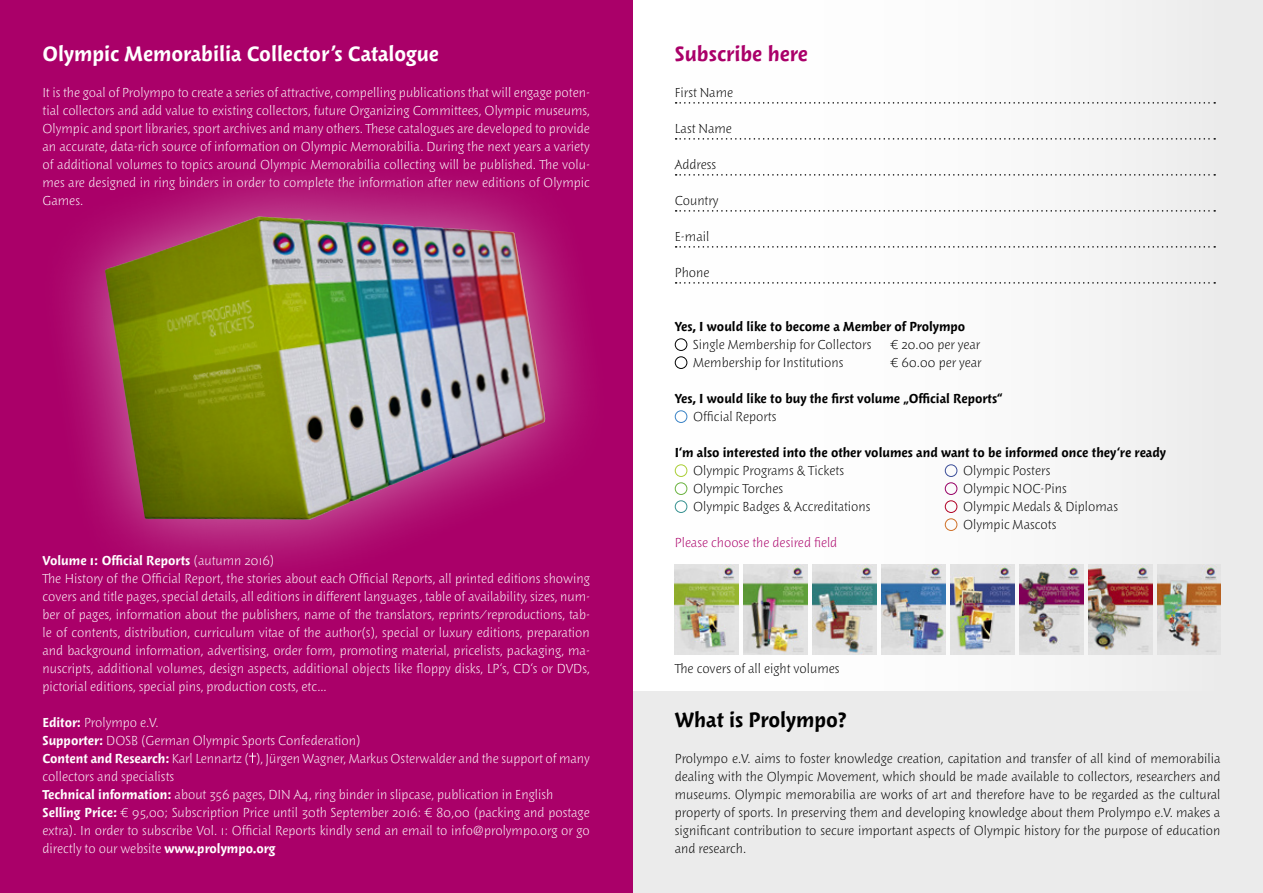
<style>
.page{position:relative;width:1263px;height:893px;background:#fff}
.page>*{position:absolute;margin:0;border:0;box-sizing:border-box;transform-origin:0 0}
.t1{font:600 24px "Woodland ITC";color:#fff}
.t2{font:600 24px "Woodland ITC";color:#000}
.t3{font:600 24px "Woodland ITC";color:#aa0069}
.t4{font:300 15px/18px "Woodland ITC";color:#fff;text-align:justify}
.t5{font:300 15px/18px "Woodland ITC";color:#000;text-align:justify}
.t6{font:600 15px "Woodland ITC";color:#000}
.t7{font:600 15px "Woodland ITC";color:#fff}
.t8{font:300 15px "Woodland ITC";color:#aa0069}
.s1{font-weight:300}
.s2{font-weight:600}
</style>
<div class="page">
<div style="left:631px;top:0;width:632px;height:893px;background:#ebebeb"></div>
<div style="left:631px;top:0;width:589px;height:691px;background:#fff"></div>
<div style="left:0;top:0;width:632px;height:893px;background:#aa0069"></div>
<svg style="left:249px;top:753px;width:7px;height:10px"></svg>
<svg style="left:676px;top:102px;width:539px;height:2px"></svg>
<svg style="left:676px;top:138px;width:539px;height:2px"></svg>
<svg style="left:676px;top:174px;width:539px;height:2px"></svg>
<svg style="left:676px;top:210px;width:539px;height:2px"></svg>
<svg style="left:676px;top:246px;width:539px;height:2px"></svg>
<svg style="left:676px;top:282px;width:539px;height:2px"></svg>
<div style="left:675px;top:338px;width:12px;height:13px;border:1px solid #000;border-radius:50%"></div>
<div style="left:675px;top:356px;width:12px;height:13px;border:1px solid #000;border-radius:50%"></div>
<div style="left:675px;top:410px;width:12px;height:13px;border:1px solid #3a83c6;border-radius:50%"></div>
<div style="left:675px;top:464px;width:12px;height:13px;border:1px solid #aace36;border-radius:50%"></div>
<div style="left:945px;top:464px;width:12px;height:13px;border:1px solid #3a4d98;border-radius:50%"></div>
<div style="left:675px;top:482px;width:12px;height:13px;border:1px solid #6bb340;border-radius:50%"></div>
<div style="left:945px;top:482px;width:12px;height:13px;border:1px solid #970066;border-radius:50%"></div>
<div style="left:675px;top:500px;width:12px;height:13px;border:1px solid #369190;border-radius:50%"></div>
<div style="left:945px;top:500px;width:12px;height:13px;border:1px solid #b00024;border-radius:50%"></div>
<div style="left:945px;top:518px;width:12px;height:13px;border:1px solid #cf7027;border-radius:50%"></div>
<img style="left:675px;top:565px;width:64px;height:90px">
<img style="left:744px;top:565px;width:63px;height:90px">
<img style="left:813px;top:565px;width:63px;height:90px">
<img style="left:881px;top:565px;width:64px;height:90px">
<img style="left:950px;top:565px;width:64px;height:90px">
<img style="left:1019px;top:565px;width:64px;height:90px">
<img style="left:1088px;top:565px;width:64px;height:90px">
<img style="left:1157px;top:565px;width:64px;height:90px">
<svg style="left:68px;top:95px;width:565px;height:532px"></svg>
<img style="left:105px;top:216px;width:441px;height:304px">
<p class="t1" style="left:43px;top:41px;width:398px">Olympic Memorabilia Collector’s Catalogue</p>
<p class="t4" style="left:43px;top:84px;width:549px">It is the goal of Prolympo to create a series of attractive, compelling publications that will engage poten&shy;tial collectors and add value to existing collectors, future Organizing Committees, Olympic museums, Olympic and sport libraries, sport archives and many others. These catalogues are developed to provide an accurate, data-rich source of information on Olympic Memorabilia. During the next years a variety of additional volumes to topics around Olympic Memorabilia collecting will be published. The volu&shy;mes are designed in ring binders in order to complete the information after new editions of Olympic Games.</p>
<p class="t7" style="left:43px;top:552px;width:233px">Volume 1: Official Reports <span class="s1">(autumn 2016)</span></p>
<p class="t4" style="left:43px;top:570px;width:549px">The History of the Official Report, the stories about each Official Reports, all printed editions showing covers and title pages, special details, all editions in different languages , table of availability, sizes, num&shy;ber of pages, information about the publishers, name of the translators, reprints/reproductions, tab&shy;le of contents, distribution, curriculum vitae of the author(s), special or luxury editions, preparation and background information, advertising, order form, promoting material, pricelists, packaging, ma&shy;nuscripts, additional volumes, design aspects, additional objects like floppy disks, LP‘s, CD‘s or DVDs, pictorial editions, special pins, production costs, etc...</p>
<p class="t4" style="left:43px;top:714px;width:118px"><span class="s2">Editor:</span> Prolympo e.V.</p>
<p class="t4" style="left:43px;top:732px;width:320px"><span class="s2">Supporter:</span> DOSB (German Olympic Sports Confederation)</p>
<p class="t4" style="left:43px;top:750px;width:549px"><span class="s2">Content and Research:</span> Karl Lennartz ( ), Jürgen Wagner, Markus Osterwalder and the support of many collectors and specialists</p>
<p class="t4" style="left:43px;top:786px;width:512px"><span class="s2">Technical information:</span> about 356 pages, DIN A4, ring binder in slipcase, publication in English</p>
<p class="t4" style="left:43px;top:804px;width:549px"><span class="s2">Selling Price:</span> € 95,00; Subscription Price until 30th September 2016: € 80,00 (packing and postage extra). In order to subscribe Vol. 1: Official Reports kindly send an email to info@prolympo.org or go directly to our website <span class="s2">www.prolympo.org</span></p>
<p class="t3" style="left:675px;top:41px;width:135px">Subscribe here</p>
<p class="t5" style="left:675px;top:84px;width:60px">First Name</p>
<p class="t5" style="left:675px;top:120px;width:59px">Last Name</p>
<p class="t5" style="left:675px;top:156px;width:43px">Address</p>
<p class="t5" style="left:675px;top:192px;width:45px">Country</p>
<p class="t5" style="left:675px;top:228px;width:36px">E-mail</p>
<p class="t5" style="left:675px;top:264px;width:36px">Phone</p>
<p class="t6" style="left:675px;top:318px;width:292px">Yes, I would like to become a Member of Prolympo</p>
<p class="t5" style="left:693px;top:336px;width:180px">Single Membership for Collectors</p>
<p class="t5" style="left:891px;top:336px;width:91px">€ 20.00 per year</p>
<p class="t5" style="left:693px;top:354px;width:152px">Membership for Institutions</p>
<p class="t5" style="left:891px;top:354px;width:92px">€ 60.00 per year</p>
<p class="t6" style="left:675px;top:390px;width:329px">Yes, I would like to buy the first volume „Official Reports“</p>
<p class="t5" style="left:693px;top:408px;width:85px">Official Reports</p>
<p class="t6" style="left:675px;top:444px;width:493px">I‘m also interested into the other volumes and want to be informed once they‘re ready</p>
<p class="t5" style="left:693px;top:462px;width:152px">Olympic Programs &amp; Tickets</p>
<p class="t5" style="left:963px;top:462px;width:89px">Olympic Posters</p>
<p class="t5" style="left:693px;top:480px;width:91px">Olympic Torches</p>
<p class="t5" style="left:963px;top:480px;width:105px">Olympic NOC-Pins</p>
<p class="t5" style="left:693px;top:498px;width:179px">Olympic Badges &amp; Accreditations</p>
<p class="t5" style="left:963px;top:498px;width:156px">Olympic Medals &amp; Diplomas</p>
<p class="t5" style="left:963px;top:516px;width:95px">Olympic Mascots</p>
<p class="t8" style="left:675px;top:535px;width:164px">Please choose the desired field</p>
<p class="t5" style="left:675px;top:660px;width:166px">The covers of all eight volumes</p>
<p class="t2" style="left:675px;top:707px;width:173px">What is Prolympo?</p>
<p class="t5" style="left:675px;top:750px;width:547px">Prolympo e.V. aims to foster knowledge creation, capitation and transfer of all kind of memorabilia dealing with the Olympic Movement, which should be made available to collectors, researchers and museums. Olympic memorabilia are works of art and therefore have to be regarded as the cultural property of sports. In preserving them and developing knowledge about them Prolympo e.V. makes a significant contribution to secure important aspects of Olympic history for the purpose of education and research.</p>
</div>
